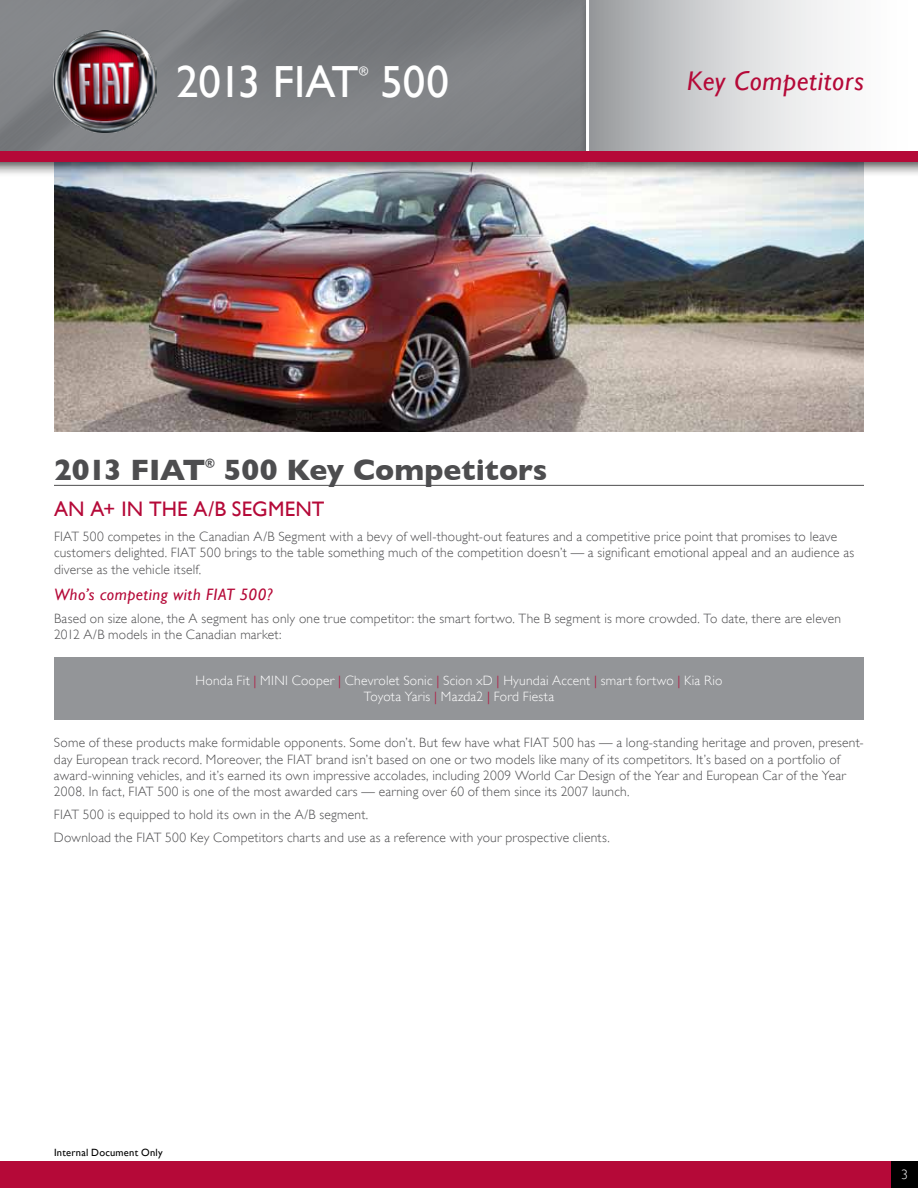
<style>
.page{position:relative;width:918px;height:1188px;background:#fff}
.page>*{position:absolute;margin:0;border:0;box-sizing:border-box;transform-origin:0 0}
.t1{font:45px "Gill Sans";letter-spacing:-.025em;color:#fff}
.t2{font:45px "Gill Sans";letter-spacing:-.005em;color:#fff}
.t3{font:700 30px "Gill Sans";color:#4d4d4f}
.t4{font:700 30px "Gill Sans";letter-spacing:-.03em;color:#4d4d4f}
.t5{font:italic 27px "Gill Sans";letter-spacing:.025em;color:#b50938}
.t6{font:21px "Gill Sans";letter-spacing:.01em;color:#b50938}
.t7{font:italic 16.5px "Gill Sans";letter-spacing:.03em;color:#b50938}
.t8{font:300 13.5px/16.2px "Gill Sans";letter-spacing:.015em;color:#4d4d4f}
.t9{font:300 13.5px/16.2px "Gill Sans";letter-spacing:.015em;color:#fff;text-align:center}
.t10{font:700 12.3px "Gill Sans";color:#4d4d4f}
.t11{font:12.3px "Gill Sans";color:#fff}
.t12{font:10.5px "Gill Sans";letter-spacing:.02em;color:#000}
.s1{color:#b50938}
</style>
<div class="page">
<div style="left:54px;top:657px;width:810px;height:63px;background:#939598"></div>
<hr style="left:54px;top:485px;width:810px;height:1px;background:#4d4d4f">
<img style="left:54px;top:178px;width:810px;height:254px">
<div style="left:0;top:0;width:603px;height:178px;background:#000;opacity:.75"></div>
<img style="left:0;top:0;width:579px;height:151px">
<div style="left:0;top:1161px;width:918px;height:27px;background:#b50938"></div>
<div style="left:891px;top:1161px;width:27px;height:27px;background:#000"></div>
<div style="left:579px;top:0;width:339px;height:178px;background:#000;opacity:.75"></div>
<svg style="left:589px;top:0;width:329px;height:151px"></svg>
<hr style="left:586px;top:0;width:3px;height:156px;background:#fff">
<div style="left:0;top:151px;width:918px;height:11px;background:#b50938"></div>
<img style="left:54px;top:30px;width:102px;height:102px">
<h1 class="t1" style="left:176px;top:55px;width:184px">2013 FIAT</h1>
<p class="t11" style="left:359px;top:63px;width:11px">®</p>
<h1 class="t2" style="left:381px;top:55px;width:70px">500</h1>
<h3 class="t5" style="left:687px;top:66px;width:178px">Key Competitors</h3>
<h2 class="t4" style="left:54px;top:452px;width:153px">2013 FIAT</h2>
<p class="t10" style="left:205px;top:455px;width:11px">®</p>
<h2 class="t3" style="left:224px;top:452px;width:325px">500 Key Competitors</h2>
<h3 class="t6" style="left:54px;top:496px;width:271px">AN A+ IN THE A/B SEGMENT</h3>
<p class="t8" style="left:54px;top:529px;width:802px">FIAT 500 competes in the Canadian A/B Segment with a bevy of well-thought-out features and a competitive price point that promises to leave customers delighted. FIAT 500 brings to the table something much of the competition doesn’t — a significant emotional appeal and an audience as diverse as the vehicle itself.</p>
<p class="t7" style="left:54px;top:585px;width:220px">Who’s competing with FIAT 500?</p>
<p class="t8" style="left:54px;top:611px;width:789px">Based on size alone, the A segment has only one true competitor: the smart fortwo. The B segment is more crowded. To date, there are eleven<br>2012 A/B models in the Canadian market:</p>
<p class="t9" style="left:196px;top:673px;width:528px">Honda Fit <span class="s1">|</span> MINI Cooper <span class="s1">|</span> Chevrolet Sonic <span class="s1">|</span> Scion xD <span class="s1">|</span> Hyundai Accent <span class="s1">|</span> smart fortwo <span class="s1">|</span> Kia Rio<br>Toyota Yaris <span class="s1">|</span> Mazda2 <span class="s1">|</span> Ford Fiesta</p>
<p class="t8" style="left:54px;top:735px;width:811px">Some of these products make formidable opponents. Some don’t. But few have what FIAT 500 has — a long-standing heritage and proven, present&shy;day European track record. Moreover, the FIAT brand isn’t based on one or two models like many of its competitors. It’s based on a portfolio of award-winning vehicles, and it’s earned its own impressive accolades, including 2009 World Car Design of the Year and European Car of the Year 2008. In fact, FIAT 500 is one of the most awarded cars — earning over 60 of them since its 2007 launch.</p>
<p class="t8" style="left:54px;top:803px;width:557px;line-height:23px">FIAT 500 is equipped to hold its own in the A/B segment.<br>Download the FIAT 500 Key Competitors charts and use as a reference with your prospective clients.</p>
<p class="t12" style="left:54px;top:1146px;width:110px">Internal Document Only</p>
<p class="t9" style="left:901px;top:1167px;width:8px">3</p>
</div>
